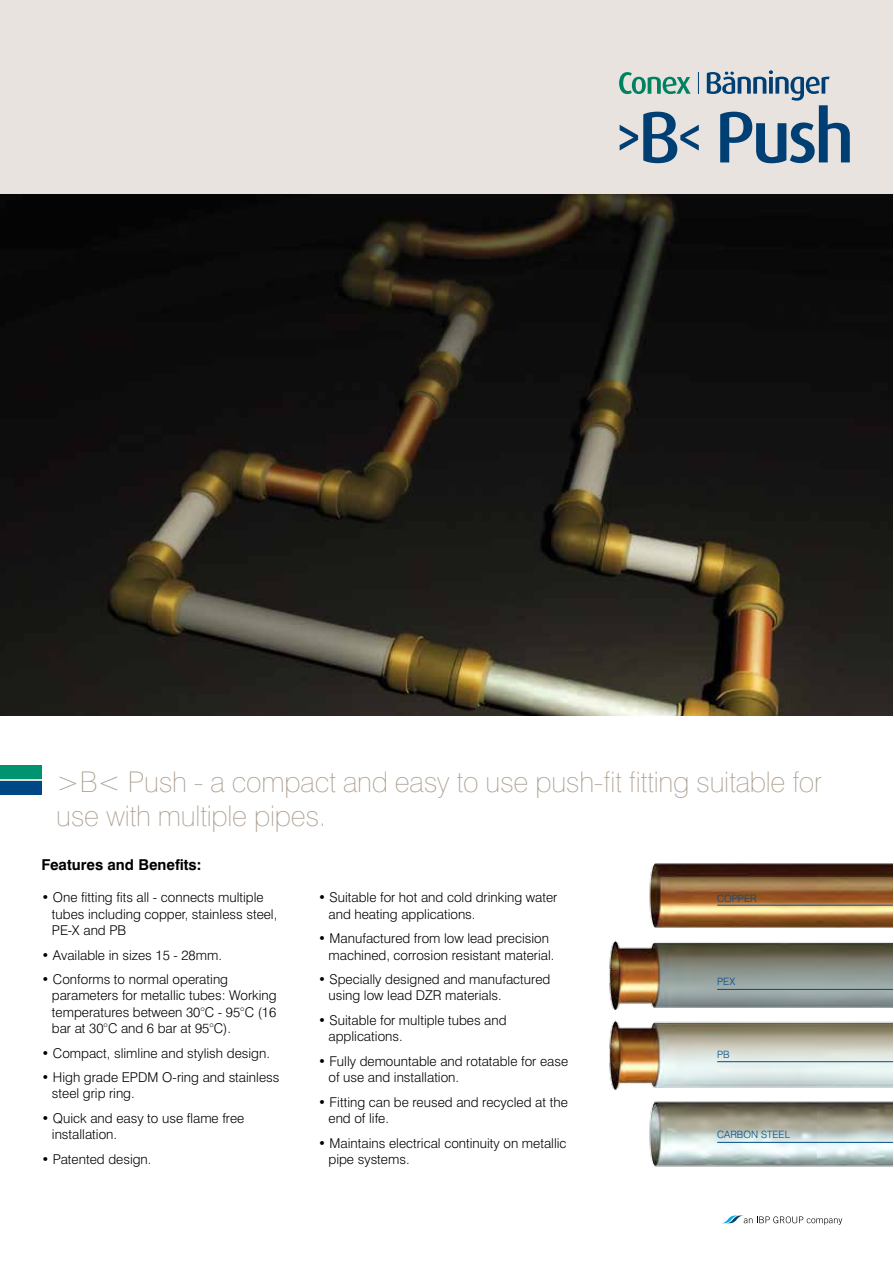
<style>
.page{position:relative;width:894px;height:1263px;background:#fff}
.page>*{position:absolute;margin:0;border:0;box-sizing:border-box;transform-origin:0 0}
.t1{font:100 28.5px/34.2px "Swiss 721 BT";letter-spacing:-.01em;color:#ac9f91}
.t2{font:700 15px "Swiss 721 BT";color:#000}
.t3{font:300 13.5px/16.2px "Swiss 721 BT";color:#000}
.t4{font:300 10.05px "Swiss 721 BT";color:#004b88}
</style>
<div class="page">
<img style="left:609px;top:863px;width:283px;height:304px">
<div style="left:0;top:0;width:892px;height:194px;background:#e8e3df"></div>
<svg style="left:619px;top:72px;width:71px;height:22px"></svg>
<svg style="left:697px;top:72px;width:1px;height:22px"></svg>
<svg style="left:619px;top:112px;width:79px;height:51px"></svg>
<svg style="left:706px;top:70px;width:143px;height:93px"></svg>
<hr style="left:0;top:778px;width:41px;height:3px;background:#dcddde">
<div style="left:0;top:765px;width:41px;height:14px;background:#009370"></div>
<div style="left:0;top:781px;width:41px;height:14px;background:#004785"></div>
<img style="left:0;top:194px;width:892px;height:521px">
<svg style="left:721px;top:1215px;width:122px;height:10px"></svg>
<hr style="left:717px;top:989px;width:175px;height:1px;background:#004b88">
<hr style="left:717px;top:905px;width:175px;height:1px;background:#004b88">
<hr style="left:717px;top:1061px;width:175px;height:1px;background:#004b88">
<hr style="left:717px;top:1142px;width:175px;height:1px;background:#004b88">
<h1 class="t1" style="left:56px;top:765px;width:766px">&gt;B&lt; Push - a compact and easy to use push-fit fitting suitable for use with multiple pipes.</h1>
<p class="t2" style="left:41px;top:855px;width:161px">Features and Benefits:</p>
<p class="t3" style="left:52px;top:889px;width:227px;text-indent:-11px">• One fitting fits all - connects multiple tubes including copper, stainless steel,<br>PE-X and PB</p>
<p class="t3" style="left:41px;top:946px;width:182px">• Available in sizes 15 - 28mm.</p>
<p class="t3" style="left:52px;top:971px;width:226px;text-indent:-11px">• Conforms to normal operating parameters for metallic tubes: Working temperatures between 30°C - 95°C (16 bar at 30°C and 6 bar at 95°C).</p>
<p class="t3" style="left:41px;top:1044px;width:230px">• Compact, slimline and stylish design.</p>
<p class="t3" style="left:52px;top:1069px;width:229px;text-indent:-11px">• High grade EPDM O-ring and stainless steel grip ring.</p>
<p class="t3" style="left:52px;top:1110px;width:194px;text-indent:-11px">• Quick and easy to use flame free installation.</p>
<p class="t3" style="left:41px;top:1151px;width:111px">• Patented design.</p>
<p class="t3" style="left:328px;top:889px;width:230px;text-indent:-11px">• Suitable for hot and cold drinking water and heating applications.</p>
<p class="t3" style="left:328px;top:930px;width:227px;text-indent:-11px">• Manufactured from low lead precision machined, corrosion resistant material.</p>
<p class="t3" style="left:328px;top:971px;width:223px;text-indent:-11px">• Specially designed and manufactured using low lead DZR materials.</p>
<p class="t3" style="left:328px;top:1012px;width:180px;text-indent:-11px">• Suitable for multiple tubes and applications.</p>
<p class="t3" style="left:328px;top:1053px;width:241px;text-indent:-11px">• Fully demountable and rotatable for ease of use and installation.</p>
<p class="t3" style="left:328px;top:1094px;width:241px;text-indent:-11px">• Fitting can be reused and recycled at the end of life.</p>
<p class="t3" style="left:328px;top:1135px;width:239px;text-indent:-11px">• Maintains electrical continuity on metallic pipe systems.</p>
<p class="t4" style="left:717px;top:892px;width:41px">COPPER</p>
<p class="t4" style="left:717px;top:975px;width:20px">PEX</p>
<p class="t4" style="left:717px;top:1048px;width:14px">PB</p>
<p class="t4" style="left:717px;top:1128px;width:74px">CARBON STEEL</p>
</div>
